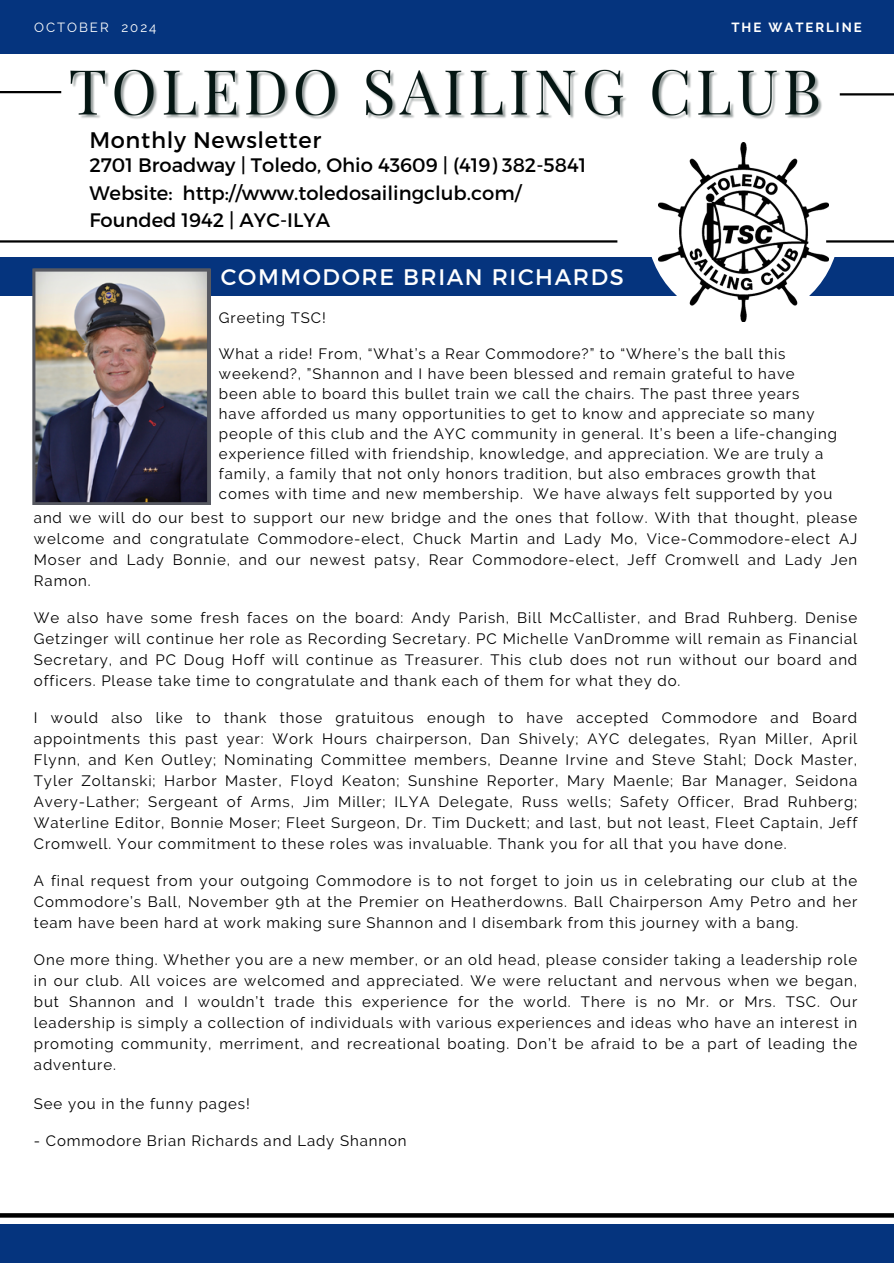
<style>
.page{position:relative;width:894px;height:1264px;background:#fff}
.page>*{position:absolute;margin:0;border:0;box-sizing:border-box;transform-origin:0 0}
.t1{font:22.5px "Montserrat";letter-spacing:.07em;color:#fff}
.t2{font:22.5px "Montserrat";letter-spacing:.03em;color:#000}
.t3{font:19.5px/27px "Montserrat";color:#000}
.t4{font:15px/21px "Raleway";letter-spacing:.06em;color:#000;text-align:justify}
.t5{font:700 13.2px "Raleway";letter-spacing:.15em;color:#fff}
.t6{font:13.2px "Raleway";letter-spacing:.15em;color:#fff}
</style>
<div class="page">
<div style="left:0;top:1224px;width:893px;height:38px;background:#05347e"></div>
<img style="left:68px;top:53px;width:758px;height:66px">
<div style="left:0;top:257px;width:893px;height:38px;background:#05347e"></div>
<hr style="left:0;top:240px;width:617px;height:2px;background:#000">
<div style="left:646px;top:129px;width:193px;height:193px;background:#fff;border-radius:50%"></div>
<img style="left:657px;top:142px;width:170px;height:179px">
<div style="left:0;top:0;width:893px;height:53px;background:#05347e"></div>
<hr style="left:0;top:91px;width:61px;height:2px;background:#000">
<hr style="left:839px;top:93px;width:54px;height:2px;background:#000">
<svg style="left:0;top:1213px;width:893px;height:4px;fill:#000"></svg>
<hr style="left:825px;top:240px;width:68px;height:2px;background:#000">
<img style="left:32px;top:268px;width:179px;height:237px">
<h6 class="t6" style="left:34px;top:19px;width:124px">OCTOBER 2024</h6>
<h3 class="t5" style="left:731px;top:20px;width:132px">THE WATERLINE</h3>
<h5 class="t2" style="left:89px;top:125px;width:233px">Monthly Newsletter</h5>
<h5 class="t3" style="left:89px;top:151px;width:498px">2701 Broadway | Toledo, Ohio 43609 | (419) 382-5841<br>Website: http://www.toledosailingclub.com/<br>Founded 1942 | AYC-ILYA</h5>
<h5 class="t1" style="left:221px;top:262px;width:404px">COMMODORE BRIAN RICHARDS</h5>
<h5 class="t4" style="left:219px;top:307px;width:108px">Greeting TSC!</h5>
<h5 class="t4" style="left:219px;top:343px;width:619px;line-height:20px;text-align:left">What a ride! From, “What’s a Rear Commodore?” to “Where’s the ball this weekend?, ”Shannon and I have been blessed and remain grateful to have<br>been able to board this bullet train we call the chairs. The past three years have afforded us many opportunities to get to know and appreciate so many people of this club and the AYC community in general. It’s been a life-changing experience filled with friendship, knowledge, and appreciation. We are truly a family, a family that not only honors tradition, but also embraces growth that comes with time and new membership. We have always felt supported by you</h5>
<h4 class="t4" style="left:34px;top:507px;width:824px">and we will do our best to support our new bridge and the ones that follow. With that thought, please welcome and congratulate Commodore-elect, Chuck Martin and Lady Mo, Vice-Commodore-elect AJ Moser and Lady Bonnie, and our newest patsy, Rear Commodore-elect, Jeff Cromwell and Lady Jen Ramon.</h4>
<h2 class="t4" style="left:34px;top:607px;width:824px">We also have some fresh faces on the board: Andy Parish, Bill McCallister, and Brad Ruhberg. Denise Getzinger will continue her role as Recording Secretary. PC Michelle VanDromme will remain as Financial Secretary, and PC Doug Hoff will continue as Treasurer. This club does not run without our board and officers. Please take time to congratulate and thank each of them for what they do.</h2>
<p class="t4" style="left:34px;top:707px;width:824px">I would also like to thank those gratuitous enough to have accepted Commodore and Board appointments this past year: Work Hours chairperson, Dan Shively; AYC delegates, Ryan Miller, April Flynn, and Ken Outley; Nominating Committee members, Deanne Irvine and Steve Stahl; Dock Master, Tyler Zoltanski; Harbor Master, Floyd Keaton; Sunshine Reporter, Mary Maenle; Bar Manager, Seidona Avery-Lather; Sergeant of Arms, Jim Miller; ILYA Delegate, Russ wells; Safety Officer, Brad Ruhberg; Waterline Editor, Bonnie Moser; Fleet Surgeon, Dr. Tim Duckett; and last, but not least, Fleet Captain, Jeff Cromwell. Your commitment to these roles was invaluable. Thank you for all that you have done.</p>
<h5 class="t4" style="left:34px;top:870px;width:824px">A final request from your outgoing Commodore is to not forget to join us in celebrating our club at the Commodore’s Ball, November 9th at the Premier on Heatherdowns. Ball Chairperson Amy Petro and her team have been hard at work making sure Shannon and I disembark from this journey with a bang.</h5>
<h5 class="t4" style="left:34px;top:949px;width:824px">One more thing. Whether you are a new member, or an old head, please consider taking a leadership role in our club. All voices are welcomed and appreciated. We were reluctant and nervous when we began, but Shannon and I wouldn’t trade this experience for the world. There is no Mr. or Mrs. TSC. Our leadership is simply a collection of individuals with various experiences and ideas who have an interest in promoting community, merriment, and recreational boating. Don’t be afraid to be a part of leading the adventure.</h5>
<h5 class="t4" style="left:34px;top:1093px;width:217px">See you in the funny pages!</h5>
<h5 class="t4" style="left:34px;top:1130px;width:374px">- Commodore Brian Richards and Lady Shannon</h5>
</div>
